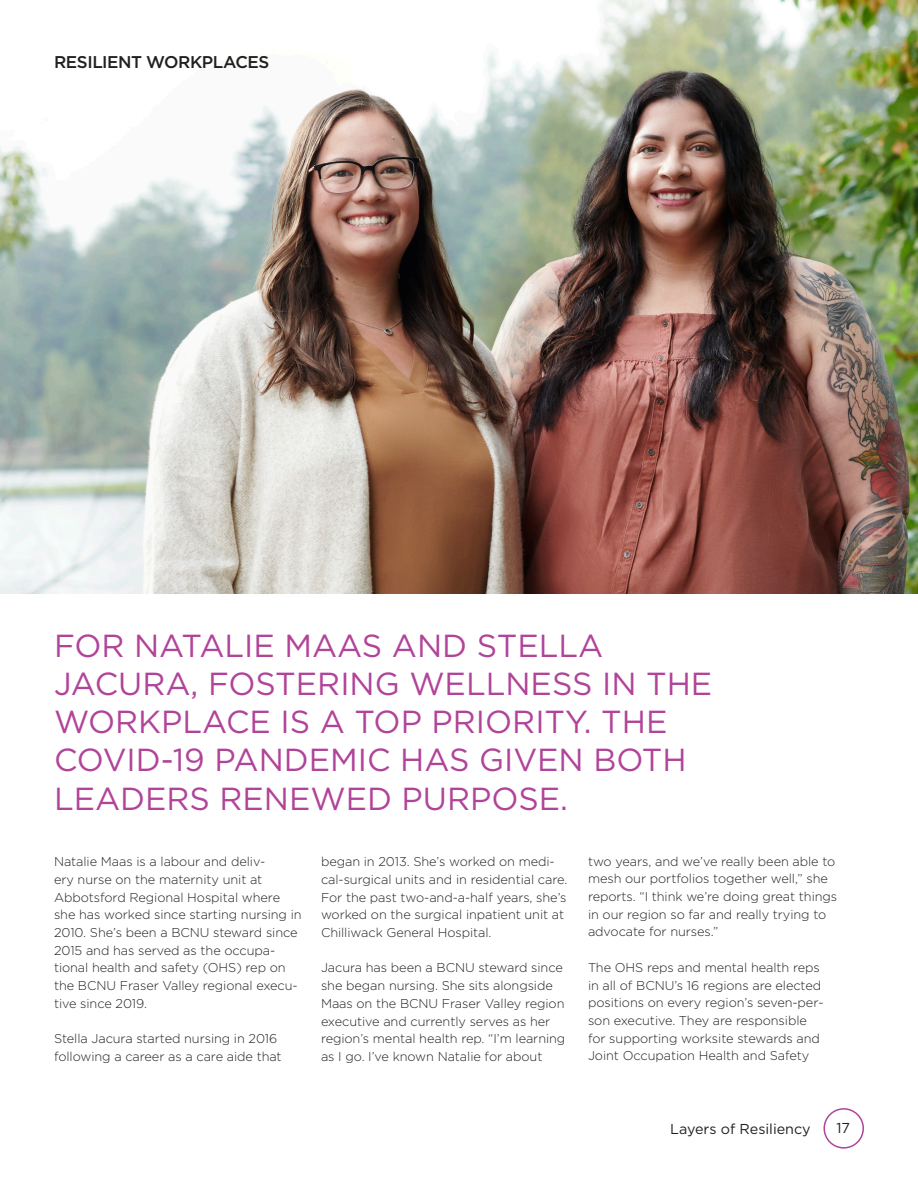
<style>
.page{position:relative;width:918px;height:1188px;background:#fff}
.page>*{position:absolute;margin:0;border:0;box-sizing:border-box;transform-origin:0 0}
._1_AR_Profile_Headli{font:31.8px/38.2px "Gotham";color:#b14399}
._1_Sidebar_Head{font:500 16.95px "Gotham";letter-spacing:-.025em;color:#231f20}
._1_AR_folio{font:14.4px "Gotham";color:#231f20}
._1_AR_Body{font:300 12.75px/17.7px "Gotham";letter-spacing:-.005em;color:#231f20}
</style>
<div class="page">
<div style="left:824px;top:1108px;width:40px;height:41px;border:2px solid #b14399;border-radius:50%"></div>
<img style="left:0;top:0;width:918px;height:594px">
<p class="_1_Sidebar_Head" style="left:54px;top:51px;width:217px">RESILIENT WORKPLACES</p>
<p class="_1_AR_Profile_Headli" style="left:54px;top:626px;width:660px">FOR NATALIE MAAS AND STELLA<br>JACURA, FOSTERING WELLNESS IN THE<br>WORKPLACE IS A TOP PRIORITY. THE<br>COVID-19 PANDEMIC HAS GIVEN BOTH<br>LEADERS RENEWED PURPOSE.</p>
<p class="_1_AR_Body" style="left:54px;top:853px;width:249px">Natalie Maas is a labour and deliv-<br>ery nurse on the maternity unit at Abbotsford Regional Hospital where she has worked since starting nursing in 2010. She’s been a BCNU steward since 2015 and has served as the occupa&shy;tional health and safety (OHS) rep on the BCNU Fraser Valley regional execu&shy;tive since 2019.</p>
<p class="_1_AR_Body" style="left:54px;top:1030px;width:229px">Stella Jacura started nursing in 2016 following a career as a care aide that</p>
<p class="_1_AR_Body" style="left:321px;top:853px;width:248px">began in 2013. She’s worked on medi&shy;cal-surgical units and in residential care.<br>For the past two-and-a-half years, she’s worked on the surgical inpatient unit at Chilliwack General Hospital.</p>
<p class="_1_AR_Body" style="left:321px;top:959px;width:246px">Jacura has been a BCNU steward since she began nursing. She sits alongside Maas on the BCNU Fraser Valley region executive and currently serves as her region’s mental health rep. “I’m learning as I go. I’ve known Natalie for about</p>
<p class="_1_AR_Body" style="left:588px;top:852px;width:251px">two years, and we’ve really been able to mesh our portfolios together well,” she reports. “I think we’re doing great things in our region so far and really trying to advocate for nurses.”</p>
<p class="_1_AR_Body" style="left:588px;top:958px;width:237px">The OHS reps and mental health reps in all of BCNU’s 16 regions are elected positions on every region’s seven-per&shy;son executive. They are responsible for supporting worksite stewards and Joint Occupation Health and Safety</p>
<p class="_1_AR_folio" style="left:670px;top:1120px;width:142px">Layers of Resiliency</p>
<p class="_1_AR_folio" style="left:836px;top:1119px;width:15px">17</p>
</div>
